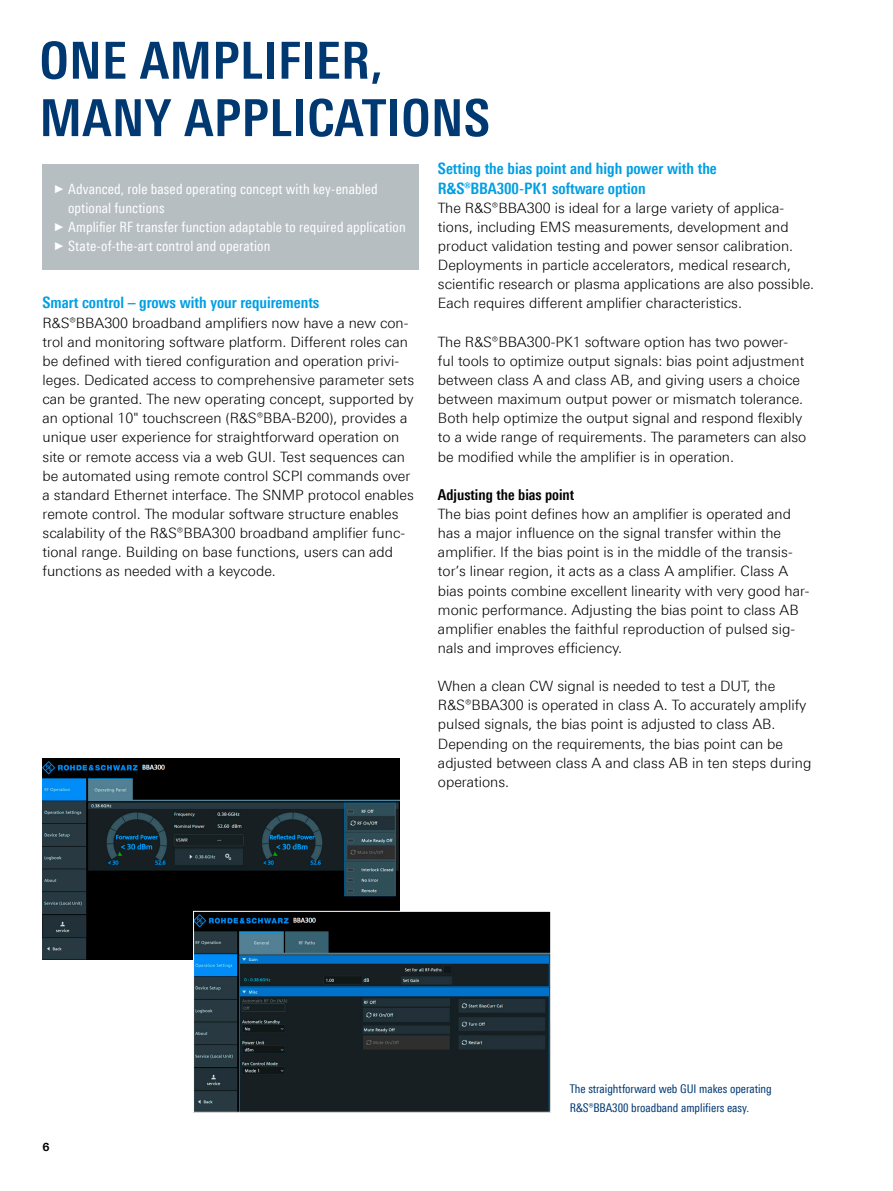
<style>
.page{position:relative;width:893px;height:1191px;background:#fff}
.page>*{position:absolute;margin:0;border:0;box-sizing:border-box;transform-origin:0 0}
.Seiten_Headline_34Pt_blau_IVZ{font:700 51px/57.4px "Linotype Univers 620 Cn";letter-spacing:.01em;color:#003872}
.Absatzfett_cyan{font:700 15.75px/19.2px "Linotype Univers 620 Cn";color:#009ee3}
.Absatzfett_schwarz{font:700 15px "Linotype Univers 620 Cn";color:#000}
.Haupttext_ohne_Abstand{font:300 14.25px/19.2px "Linotype Univers 330";color:#000}
.Haupttext{font:300 14.25px/19.2px "Linotype Univers 330";color:#000}
.t1{font:14.25px/19.2px "Linotype Univers 420 Cn";letter-spacing:.01em;color:#fff}
.Bildunterschrift{font:12px/19.2px "Linotype Univers 420 Cn";color:#003872}
.t2{font:700 11.25px "Linotype Univers 630";color:#000}
.s1{font-family:"Arial Narrow";font-size:11.4px}
</style>
<div class="page">
<img style="left:43px;top:758px;width:357px;height:201px">
<img style="left:195px;top:913px;width:354px;height:197px">
<div style="left:193px;top:911px;width:358px;height:201px;border:1px solid #fff"></div>
<div style="left:43px;top:165px;width:376px;height:105px;background:#b7bec2"></div>
<p class="Seiten_Headline_34Pt_blau_IVZ" style="left:40px;top:31px;width:452px">ONE AMPLIFIER,<br>MANY APPLICATIONS</p>
<p class="t1" style="left:68px;top:179px;width:311px;text-indent:-13px"><span class="s1">►</span>Advanced, role based operating concept with key-enabled optional functions</p>
<p class="t1" style="left:55px;top:217px;width:352px"><span class="s1">►</span>Amplifier RF transfer function adaptable to required application</p>
<p class="t1" style="left:55px;top:236px;width:217px"><span class="s1">►</span>State-of-the-art control and operation</p>
<p class="Absatzfett_cyan" style="left:43px;top:293px;width:278px">Smart control – grows with your requirements</p>
<p class="Haupttext_ohne_Abstand" style="left:43px;top:313px;width:373px">R&amp;S®BBA300 broadband amplifiers now have a new con&shy;trol and monitoring software platform. Different roles can be defined with tiered configuration and operation privi&shy;leges. Dedicated access to comprehensive parameter sets can be granted. The new operating concept, supported by an optional 10" touchscreen (R&amp;S®BBA-B200), provides a unique user experience for straightforward operation on site or remote access via a web GUI. Test sequences can be automated using remote control SCPI commands over a standard Ethernet interface. The SNMP protocol enables remote control. The modular software structure enables scalability of the R&amp;S®BBA300 broadband amplifier func&shy;tional range. Building on base functions, users can add functions as needed with a keycode.</p>
<p class="Absatzfett_cyan" style="left:438px;top:159px;width:280px">Setting the bias point and high power with the<br>R&amp;S®BBA300-PK1 software option</p>
<p class="Haupttext_ohne_Abstand" style="left:438px;top:198px;width:378px">The R&amp;S®BBA300 is ideal for a large variety of applica&shy;tions, including EMS measurements, development and product validation testing and power sensor calibration.<br>Deployments in particle accelerators, medical research, scientific research or plasma applications are also possible.<br>Each requires different amplifier characteristics.</p>
<p class="Haupttext" style="left:438px;top:332px;width:370px">The R&amp;S®BBA300-PK1 software option has two power&shy;ful tools to optimize output signals: bias point adjustment between class A and class AB, and giving users a choice between maximum output power or mismatch tolerance.<br>Both help optimize the output signal and respond flexibly to a wide range of requirements. The parameters can also be modified while the amplifier is in operation.</p>
<p class="Absatzfett_schwarz" style="left:438px;top:485px;width:138px">Adjusting the bias point</p>
<p class="Haupttext_ohne_Abstand" style="left:438px;top:504px;width:373px">The bias point defines how an amplifier is operated and has a major influence on the signal transfer within the amplifier. If the bias point is in the middle of the transis&shy;tor’s linear region, it acts as a class A amplifier. Class A bias points combine excellent linearity with very good har&shy;monic performance. Adjusting the bias point to class AB amplifier enables the faithful reproduction of pulsed sig&shy;nals and improves efficiency.</p>
<p class="Haupttext" style="left:438px;top:676px;width:375px">When a clean CW signal is needed to test a DUT, the R&amp;S®BBA300 is operated in class A. To accurately amplify pulsed signals, the bias point is adjusted to class AB.<br>Depending on the requirements, the bias point can be adjusted between class A and class AB in ten steps during operations.</p>
<p class="t2" style="left:43px;top:1139px;width:9px">6</p>
<p class="Bildunterschrift" style="left:570px;top:1079px;width:203px">The straightforward web GUI makes operating<br>R&amp;S®BBA300 broadband amplifiers easy.</p>
</div>
